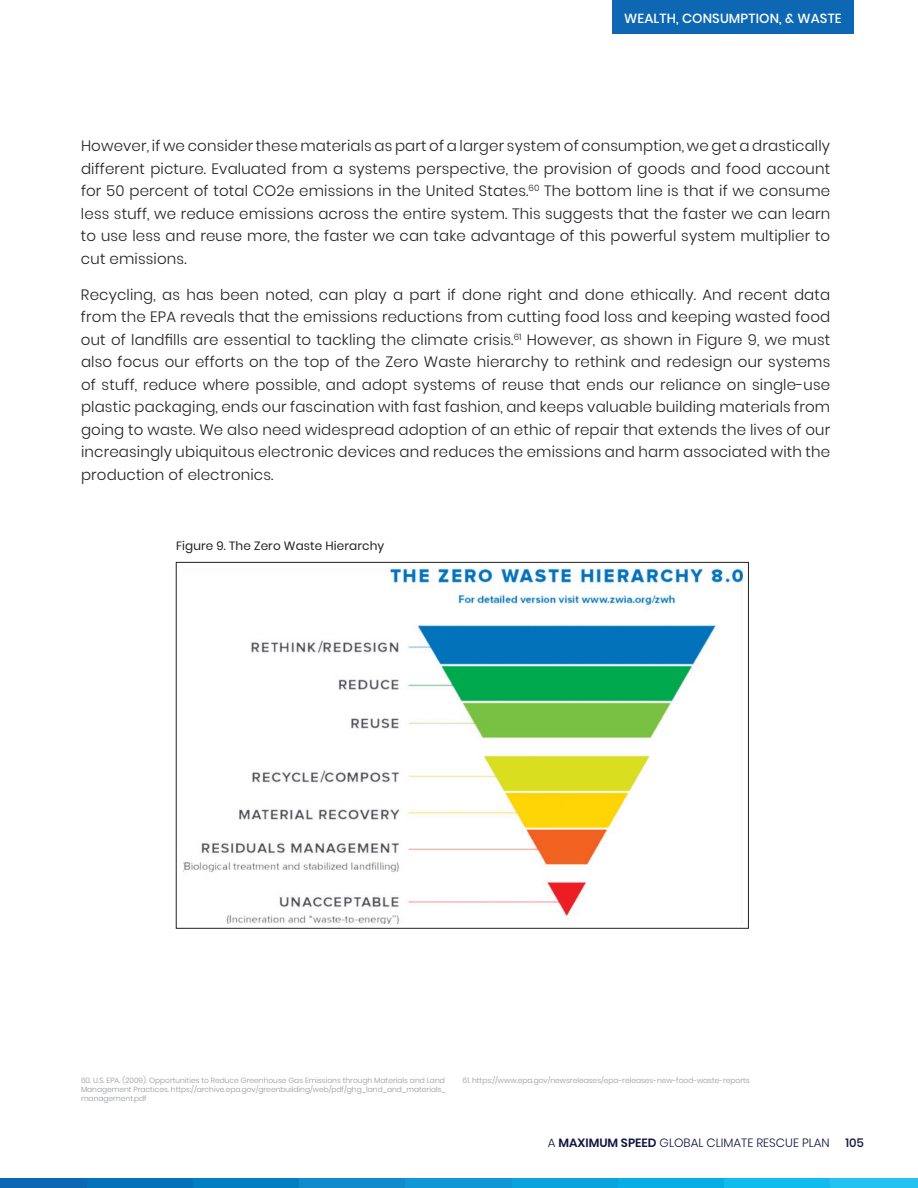
<style>
.page{position:relative;width:918px;height:1188px;background:#fff}
.page>*{position:absolute;margin:0;border:0;box-sizing:border-box;transform-origin:0 0}
.t1{font:300 15px/22.5px "Poppins";letter-spacing:.01em;color:#231f20;text-align:justify}
.t2{font:500 13.2px "Poppins";letter-spacing:.01em;color:#fff}
.t3{font:300 12px "Poppins";color:#141642}
.t4{font:12px "Poppins";letter-spacing:.01em;color:#231f20}
.t5{font:500 12px "Poppins";color:#141642}
.t6{font:300 7.5px/9px "Poppins";color:#939598}
.s1{font-weight:600}
</style>
<div class="page">
<div style="left:0;top:1178px;width:88px;height:10px;background:#0d67b3"></div>
<div style="left:88px;top:1178px;width:106px;height:10px;background:#0372bb"></div>
<div style="left:194px;top:1178px;width:106px;height:10px;background:#037ec3"></div>
<div style="left:300px;top:1178px;width:106px;height:10px;background:#128bcd"></div>
<div style="left:406px;top:1178px;width:106px;height:10px;background:#1197d6"></div>
<div style="left:512px;top:1178px;width:106px;height:10px;background:#0aa3de"></div>
<div style="left:618px;top:1178px;width:106px;height:10px;background:#07aee6"></div>
<div style="left:724px;top:1178px;width:106px;height:10px;background:#12bbee"></div>
<div style="left:830px;top:1178px;width:88px;height:10px;background:#24c2f1"></div>
<div style="left:612px;top:0;width:242px;height:34px;background:#0d67b3"></div>
<img style="left:184px;top:569px;width:558px;height:355px">
<p class="t2" style="left:624px;top:10px;width:219px">WEALTH, CONSUMPTION, &amp; WASTE</p>
<p class="t1" style="left:81px;top:135px;width:751px">However, if we consider these materials as part of a larger system of consumption, we get a drastically different picture. Evaluated from a systems perspective, the provision of goods and food account for 50 percent of total CO2e emissions in the United States.<sup>60</sup> The bottom line is that if we consume less stuff, we reduce emissions across the entire system. This suggests that the faster we can learn to use less and reuse more, the faster we can take advantage of this powerful system multiplier to cut emissions.</p>
<p class="t1" style="left:81px;top:283px;width:751px">Recycling, as has been noted, can play a part if done right and done ethically. And recent data from the EPA reveals that the emissions reductions from cutting food loss and keeping wasted food out of landfills are essential to tackling the climate crisis.<sup>61</sup> However, as shown in Figure 9, we must also focus our efforts on the top of the Zero Waste hierarchy to rethink and redesign our systems of stuff, reduce where possible, and adopt systems of reuse that ends our reliance on single-use plastic packaging, ends our fascination with fast fashion, and keeps valuable building materials from going to waste. We also need widespread adoption of an ethic of repair that extends the lives of our increasingly ubiquitous electronic devices and reduces the emissions and harm associated with the production of electronics.</p>
<p class="t4" style="left:176px;top:539px;width:210px">Figure 9. The Zero Waste Hierarchy</p>
<p class="t6" style="left:81px;top:1076px;width:366px">60. U.S. EPA. (2009). Opportunities to Reduce Greenhouse Gas Emissions through Materials and Land<br>Management Practices. https://archive.epa.gov/greenbuilding/web/pdf/ghg_land_and_materials_ management.pdf</p>
<p class="t6" style="left:462px;top:1076px;width:289px">61. https://www.epa.gov/newsreleases/epa-releases-new-food-waste-reports</p>
<p class="t3" style="left:548px;top:1136px;width:284px">A <span class="s1">MAXIMUM SPEED</span> GLOBAL CLIMATE RESCUE PLAN</p>
<p class="t5" style="left:845px;top:1136px;width:20px">105</p>
</div>
